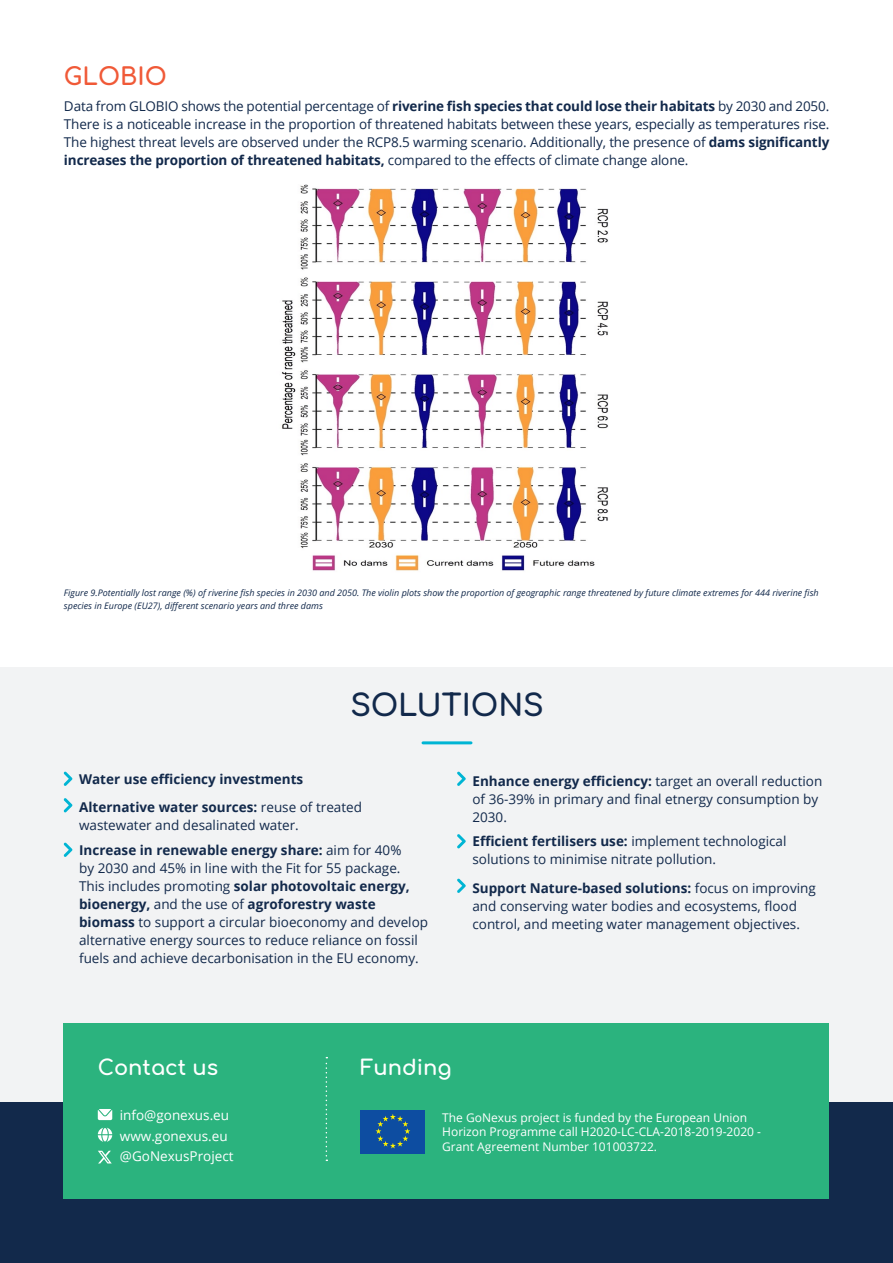
<style>
.page{position:relative;width:893px;height:1263px;background:#fff}
.page>*{position:absolute;margin:0;border:0;box-sizing:border-box;transform-origin:0 0}
.H2_-_center{font:30px "Comfortaa";letter-spacing:-.005em;color:#12294b}
.t1{font:24px "Comfortaa";color:#f05937}
.t2{font:700 23.4px "Century Gothic";color:#203d6d}
.t3{font:21px "Comfortaa";color:#fff}
.t4{font:13.5px/18px "Open Sans";color:#12294b}
.t5{font:13.5px "Open Sans";color:#fff}
.t6{font:700 13.5px "Open Sans";color:#12294b}
.t7{font:12px/14.4px "Open Sans";color:#fff}
.t8{font:italic 9px/13.5px "Open Sans";color:#12294b}
.s1{font-weight:700}
.s2{color:#172b4d}
</style>
<div class="page">
<div style="left:0;top:1102px;width:893px;height:161px;background:#12294b"></div>
<div style="left:0;top:668px;width:893px;height:434px;background:#f2f3f4"></div>
<img style="left:281px;top:184px;width:328px;height:387px">
<hr style="left:423px;top:741px;width:48px;height:3px;background:#00b5d4">
<svg style="left:64px;top:771px;width:8px;height:15px"></svg>
<svg style="left:64px;top:798px;width:8px;height:14px"></svg>
<svg style="left:64px;top:842px;width:8px;height:15px"></svg>
<svg style="left:457px;top:771px;width:9px;height:15px"></svg>
<svg style="left:457px;top:834px;width:9px;height:14px"></svg>
<svg style="left:457px;top:878px;width:9px;height:15px"></svg>
<div style="left:64px;top:1023px;width:765px;height:176px;background:#2bb37e"></div>
<svg style="left:98px;top:1109px;width:14px;height:11px"></svg>
<svg style="left:98px;top:1128px;width:14px;height:14px"></svg>
<svg style="left:326px;top:1057px;width:1px;height:104px"></svg>
<div style="left:360px;top:1110px;width:65px;height:43px;background:#0d4da1"></div>
<svg style="left:376px;top:1114px;width:34px;height:34px"></svg>
<svg style="left:98px;top:1151px;width:14px;height:12px"></svg>
<p class="t1" style="left:64px;top:55px;width:104px">GLOBIO</p>
<p class="t4" style="left:64px;top:97px;width:767px;text-align:justify">Data from GLOBIO shows the potential percentage of <span class="s1">riverine fish species that could lose their habitats</span> by 2030 and 2050.<br>There is a noticeable increase in the proportion of threatened habitats between these years, especially as temperatures rise.<br>The highest threat levels are observed under the RCP8.5 warming scenario. Additionally, the presence of <span class="s1">dams significantly increases the proportion of threatened habitats,</span> compared to the effects of climate change alone.</p>
<p class="t2" style="left:76px;top:113px;width:97px">GLOBIO<span class="s2">:</span></p>
<p class="t8" style="left:64px;top:586px;width:756px">Figure 9.Potentially lost range (%) of riverine fish species in 2030 and 2050. The violin plots show the proportion of geographic range threatened by future climate extremes for 444 riverine fish species in Europe (EU27), different scenario years and three dams</p>
<p class="H2_-_center" style="left:350px;top:678px;width:195px">SOLUTIONS</p>
<p class="t6" style="left:79px;top:769px;width:226px">Water use efficiency investments</p>
<p class="t4" style="left:79px;top:798px;width:284px"><span class="s1">Alternative water sources:</span> reuse of treated wastewater and desalinated water.</p>
<p class="t4" style="left:79px;top:840px;width:350px"><span class="s1">Increase in renewable energy share:</span> aim for 40%<br>by 2030 and 45% in line with the Fit for 55 package.<br>This includes promoting <span class="s1">solar photovoltaic energy, bioenergy,</span> and the use of <span class="s1">agroforestry waste biomass</span> to support a circular bioeconomy and develop alternative energy sources to reduce reliance on fossil fuels and achieve decarbonisation in the EU economy.</p>
<p class="t4" style="left:472px;top:772px;width:351px"><span class="s1">Enhance energy efficiency:</span> target an overall reduction of 36-39% in primary and final etnergy consumption by<br>2030.</p>
<p class="t4" style="left:472px;top:832px;width:316px"><span class="s1">Efficient fertilisers use:</span> implement technological solutions to minimise nitrate pollution.</p>
<p class="t4" style="left:472px;top:879px;width:345px"><span class="s1">Support Nature-based solutions:</span> focus on improving and conserving water bodies and ecosystems, flood control, and meeting water management objectives.</p>
<p class="t3" style="left:98px;top:1049px;width:122px">Contact us</p>
<p class="t5" style="left:120px;top:1106px;width:111px">info@gonexus.eu</p>
<p class="t5" style="left:120px;top:1126px;width:109px">www.gonexus.eu</p>
<p class="t5" style="left:120px;top:1147px;width:115px">@GoNexusProject</p>
<p class="t3" style="left:360px;top:1049px;width:93px">Funding</p>
<p class="t7" style="left:442px;top:1110px;width:320px">The GoNexus project is funded by the European Union<br>Horizon Programme call H2020-LC-CLA-2018-2019-2020 -<br>Grant Agreement Number 101003722.</p>
</div>
